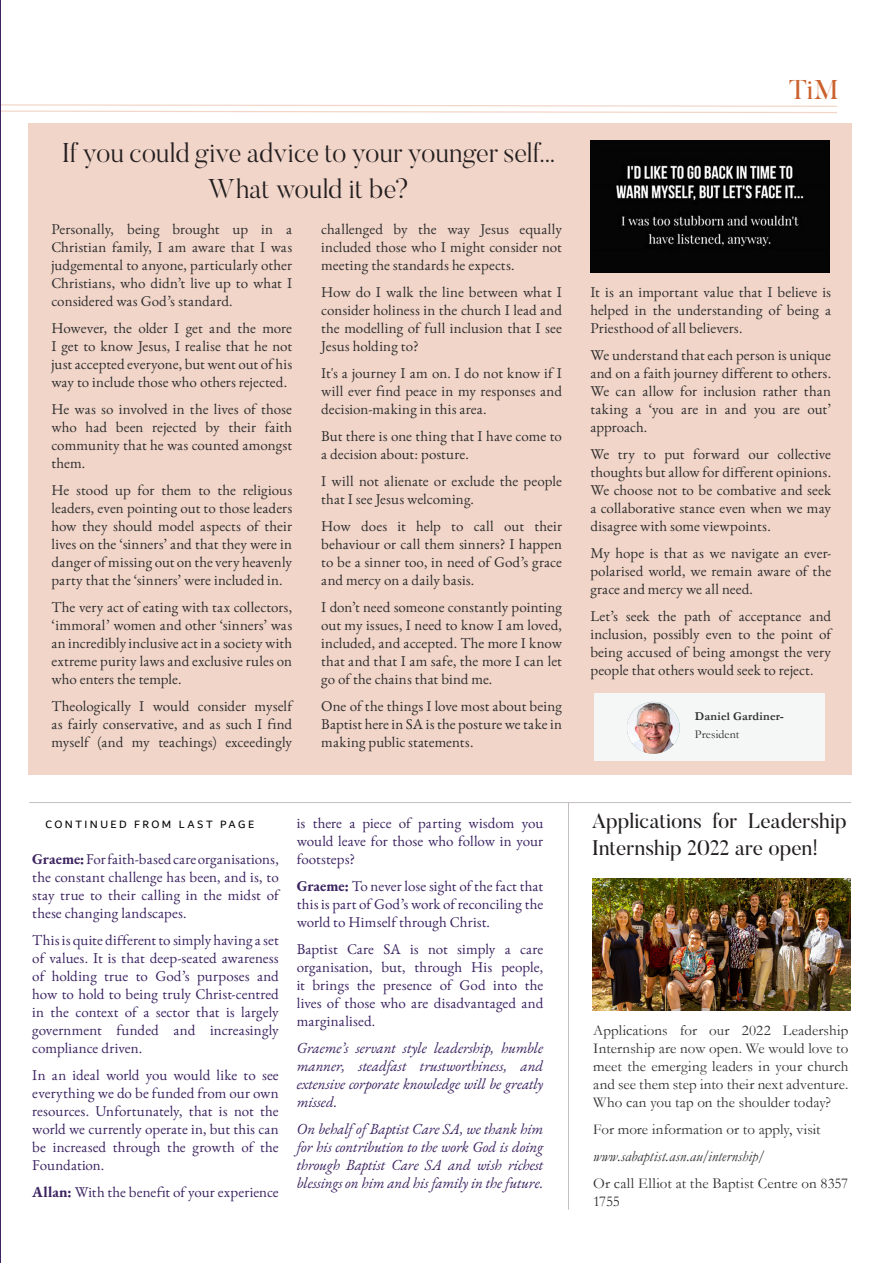
<style>
.page{position:relative;width:893px;height:1263px;background:#fff}
.page>*{position:absolute;margin:0;border:0;box-sizing:border-box;transform-origin:0 0}
.Header_1_-_Center{font:300 27px/36px "Butler";letter-spacing:-.005em;color:#231f20;text-align:center}
.t1{font:27px "Butler";color:#cb612c}
.Subheader_2_-_Left{font:21px/27px "Butler";color:#231f20}
.Body_Copy_-_Left{font:15px/18px "EB Garamond 12";letter-spacing:.005em;color:#2d2e2e;text-align:justify}
.Body_Copy_-_Left-2{font:15px/18px "EB Garamond 12";letter-spacing:.01em;color:#3b2360;text-align:justify}
.Body_Copy_-_Left-3{font:italic 15px/18px "EB Garamond";letter-spacing:-.005em;color:#3b2360;text-align:justify}
.Body_Copy_-_Left-4{font:15px/18px "Garamond";color:#2d2e2e;text-align:justify}
.Body_Copy_-_Left-5{font:italic 15px "Garamond";letter-spacing:.005em;color:#2d2e2e}
.Body_Copy_-_Left-6{font:700 12px/18px "Garamond";letter-spacing:.02em;color:#2d2e2e}
.Subheader_1_-_Center{font:11.55px "Dubai";letter-spacing:.215em;color:#040503}
.s1{font-family:"EB Garamond";font-weight:700}
.s2{font-weight:400}
</style>
<div class="page">
<svg style="left:1px;top:104px;width:836px;height:9px"></svg>
<hr style="left:0;top:0;width:1px;height:1263px;background:#3e2461">
<div style="left:28px;top:124px;width:824px;height:651px;background:#f2d5c9"></div>
<div style="left:594px;top:694px;width:231px;height:67px;background:#f5f7f7"></div>
<img style="left:627px;top:702px;width:53px;height:52px">
<img style="left:591px;top:141px;width:238px;height:132px">
<hr style="left:568px;top:802px;width:1px;height:407px;background:#c4c0bf">
<hr style="left:29px;top:802px;width:822px;height:1px;background:#c4c0bf">
<img style="left:592px;top:878px;width:259px;height:132px">
<p class="Header_1_-_Center" style="left:62px;top:134px;width:495px">If you could give advice to your younger self...<br>What would it be?</p>
<p class="Body_Copy_-_Left" style="left:51px;top:220px;width:242px">Personally, being brought up in a Christian family, I am aware that I was judgemental to anyone, particularly other Christians, who didn’t live up to what I considered was God’s standard.</p>
<p class="Body_Copy_-_Left" style="left:51px;top:319px;width:242px">However, the older I get and the more I get to know Jesus, I realise that he not just accepted everyone, but went out of his way to include those who others rejected.</p>
<p class="Body_Copy_-_Left" style="left:51px;top:400px;width:242px">He was so involved in the lives of those who had been rejected by their faith community that he was counted amongst them.</p>
<p class="Body_Copy_-_Left" style="left:51px;top:481px;width:242px">He stood up for them to the religious leaders, even pointing out to those leaders how they should model aspects of their lives on the ‘sinners’ and that they were in danger of missing out on the very heavenly party that the ‘sinners’ were included in.</p>
<p class="Body_Copy_-_Left" style="left:51px;top:598px;width:242px">The very act of eating with tax collectors, ‘immoral’ women and other ‘sinners’ was an incredibly inclusive act in a society with extreme purity laws and exclusive rules on who enters the temple.</p>
<p class="Body_Copy_-_Left" style="left:51px;top:697px;width:242px">Theologically I would consider myself as fairly conservative, and as such I find myself (and my teachings) exceedingly</p>
<p class="Body_Copy_-_Left" style="left:321px;top:220px;width:242px">challenged by the way Jesus equally included those who I might consider not meeting the standards he expects.</p>
<p class="Body_Copy_-_Left" style="left:321px;top:283px;width:242px">How do I walk the line between what I consider holiness in the church I lead and the modelling of full inclusion that I see Jesus holding to?</p>
<p class="Body_Copy_-_Left" style="left:321px;top:364px;width:242px">It's a journey I am on. I do not know if I will ever find peace in my responses and decision-making in this area.</p>
<p class="Body_Copy_-_Left" style="left:321px;top:427px;width:242px">But there is one thing that I have come to a decision about: posture.</p>
<p class="Body_Copy_-_Left" style="left:321px;top:472px;width:242px">I will not alienate or exclude the people that I see Jesus welcoming.</p>
<p class="Body_Copy_-_Left" style="left:321px;top:517px;width:242px">How does it help to call out their behaviour or call them sinners? I happen to be a sinner too, in need of God’s grace and mercy on a daily basis.</p>
<p class="Body_Copy_-_Left" style="left:321px;top:598px;width:242px">I don’t need someone constantly pointing out my issues, I need to know I am loved, included, and accepted. The more I know that and that I am safe, the more I can let go of the chains that bind me.</p>
<p class="Body_Copy_-_Left" style="left:321px;top:697px;width:242px">One of the things I love most about being Baptist here in SA is the posture we take in making public statements.</p>
<p class="Subheader_1_-_Center" style="left:46px;top:817px;width:210px">CONTINUED FROM LAST PAGE</p>
<p class="Body_Copy_-_Left-2" style="left:32px;top:850px;width:248px"><span class="s1">Graeme:</span> For faith-based care organisations, the constant challenge has been, and is, to stay true to their calling in the midst of these changing landscapes.</p>
<p class="Body_Copy_-_Left-2" style="left:32px;top:931px;width:248px">This is quite different to simply having a set of values. It is that deep-seated awareness of holding true to God’s purposes and how to hold to being truly Christ-centred in the context of a sector that is largely government funded and increasingly compliance driven.</p>
<p class="Body_Copy_-_Left-2" style="left:32px;top:1066px;width:248px">In an ideal world you would like to see everything we do be funded from our own resources. Unfortunately, that is not the world we currently operate in, but this can be increased through the growth of the Foundation.</p>
<p class="Body_Copy_-_Left-2" style="left:32px;top:1183px;width:248px"><span class="s1">Allan:</span> With the benefit of your experience</p>
<p class="Body_Copy_-_Left-2" style="left:297px;top:814px;width:248px">is there a piece of parting wisdom you would leave for those who follow in your footsteps?</p>
<p class="Body_Copy_-_Left-2" style="left:297px;top:877px;width:248px"><span class="s1">Graeme:</span> To never lose sight of the fact that this is part of God’s work of reconciling the world to Himself through Christ.</p>
<p class="Body_Copy_-_Left-2" style="left:297px;top:940px;width:248px">Baptist Care SA is not simply a care organisation, but, through His people, it brings the presence of God into the lives of those who are disadvantaged and marginalised.</p>
<p class="Body_Copy_-_Left-3" style="left:297px;top:1039px;width:248px">Graeme’s servant style leadership, humble manner, steadfast trustworthiness, and extensive corporate knowledge will be greatly missed.</p>
<p class="Body_Copy_-_Left-3" style="left:297px;top:1120px;width:248px">On behalf of Baptist Care SA, we thank him for his contribution to the work God is doing through Baptist Care SA and wish richest blessings on him and his family in the future.</p>
<h1 class="t1" style="left:789px;top:73px;width:50px">TiM</h1>
<p class="Body_Copy_-_Left" style="left:590px;top:283px;width:242px">It is an important value that I believe is helped in the understanding of being a Priesthood of all believers.</p>
<p class="Body_Copy_-_Left" style="left:590px;top:346px;width:242px">We understand that each person is unique and on a faith journey different to others.<br>We can allow for inclusion rather than taking a ‘you are in and you are out’ approach.</p>
<p class="Body_Copy_-_Left" style="left:590px;top:445px;width:242px">We try to put forward our collective thoughts but allow for different opinions.<br>We choose not to be combative and seek a collaborative stance even when we may disagree with some viewpoints.</p>
<p class="Body_Copy_-_Left" style="left:590px;top:544px;width:242px">My hope is that as we navigate an ever&shy;polarised world, we remain aware of the grace and mercy we all need.</p>
<p class="Body_Copy_-_Left" style="left:590px;top:607px;width:242px">Let’s seek the path of acceptance and inclusion, possibly even to the point of being accused of being amongst the very people that others would seek to reject.</p>
<p class="Body_Copy_-_Left-6" style="left:695px;top:707px;width:90px">Daniel Gardiner-<br><span class="s2">President</span></p>
<p class="Subheader_2_-_Left" style="left:592px;top:807px;width:257px">Applications for Leadership<br>Internship 2022 are open!</p>
<p class="Body_Copy_-_Left-4" style="left:593px;top:1021px;width:257px">Applications for our 2022 Leadership Internship are now open. We would love to meet the emerging leaders in your church and see them step into their next adventure.<br>Who can you tap on the shoulder today?</p>
<p class="Body_Copy_-_Left-4" style="left:593px;top:1120px;width:229px">For more information or to apply, visit</p>
<p class="Body_Copy_-_Left-5" style="left:593px;top:1146px;width:174px">www.sabaptist.asn.au/internship/</p>
<p class="Body_Copy_-_Left-4" style="left:593px;top:1174px;width:257px">Or call Elliot at the Baptist Centre on 8357<br>1755</p>
</div>
